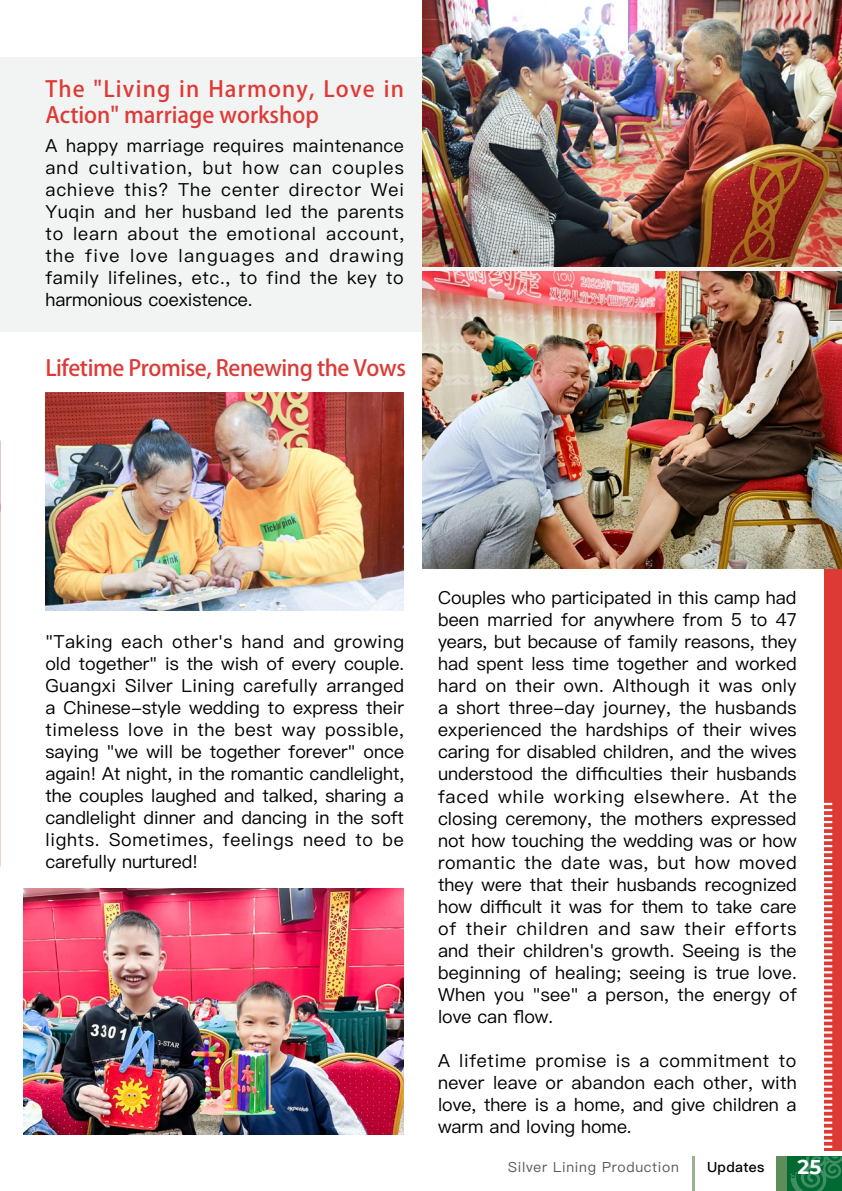
<style>
.page{position:relative;width:842px;height:1191px;background:#fff}
.page>*{position:absolute;margin:0;border:0;box-sizing:border-box;transform-origin:0 0}
.t1{font:700 22px/26.4px "Adobe Fan Heiti Std";color:#dd3a36}
.t2{font:700 22px "Adobe Fan Heiti Std";letter-spacing:-.02em;color:#dd3a36}
.t3{font:700 20px "Montserrat Alternates";color:#fff}
.t4{font:18px/22px "Ping Fang TC";letter-spacing:.01em;color:#000;text-align:justify}
.t5{font:14px "Ping Fang HK";letter-spacing:.05em;color:#595757}
.t6{font:500 14px "Ping Fang TC";letter-spacing:.025em;color:#000}
</style>
<div class="page">
<div style="left:825px;top:309px;width:17px;height:874px;background:#dd3a36"></div>
<div style="left:0;top:57px;width:842px;height:275px;background:#f2f3f3"></div>
<img style="left:45px;top:392px;width:359px;height:218px">
<img style="left:423px;top:272px;width:419px;height:297px">
<img style="left:24px;top:888px;width:380px;height:246px">
<img style="left:422px;top:0;width:420px;height:266px">
<svg style="left:786px;top:1156px;width:3px;height:35px"></svg>
<div style="left:776px;top:1156px;width:10px;height:35px;background:#5e8c5b"></div>
<hr style="left:692px;top:1156px;width:2px;height:35px;background:#9ab18f">
<svg style="left:789px;top:803px;width:53px;height:388px"></svg>
<p class="t1" style="left:45px;top:76px;width:360px">The "Living in Harmony, Love in<br>Action" marriage workshop</p>
<p class="t4" style="left:45px;top:134px;width:360px">A happy marriage requires maintenance and cultivation, but how can couples achieve this? The center director Wei Yuqin and her husband led the parents to learn about the emotional account, the five love languages and drawing family lifelines, etc., to find the key to harmonious coexistence.</p>
<p class="t2" style="left:45px;top:354px;width:362px">Lifetime Promise, Renewing the Vows</p>
<p class="t4" style="left:45px;top:630px;width:360px">"Taking each other's hand and growing old together" is the wish of every couple.<br>Guangxi Silver Lining carefully arranged a Chinese-style wedding to express their timeless love in the best way possible, saying "we will be together forever" once again! At night, in the romantic candlelight, the couples laughed and talked, sharing a candlelight dinner and dancing in the soft lights. Sometimes, feelings need to be carefully nurtured!</p>
<p class="t4" style="left:438px;top:587px;width:360px">Couples who participated in this camp had been married for anywhere from 5 to 47 years, but because of family reasons, they had spent less time together and worked hard on their own. Although it was only a short three-day journey, the husbands experienced the hardships of their wives caring for disabled children, and the wives understood the difficulties their husbands faced while working elsewhere. At the closing ceremony, the mothers expressed not how touching the wedding was or how romantic the date was, but how moved they were that their husbands recognized how difficult it was for them to take care of their children and saw their efforts and their children's growth. Seeing is the beginning of healing; seeing is true love.<br>When you "see" a person, the energy of love can flow.</p>
<p class="t4" style="left:438px;top:1048px;width:360px">A lifetime promise is a commitment to never leave or abandon each other, with love, there is a home, and give children a warm and loving home.</p>
<p class="t5" style="left:508px;top:1158px;width:172px">Silver Lining Production</p>
<p class="t6" style="left:707px;top:1158px;width:59px">Updates</p>
<p class="t3" style="left:797px;top:1153px;width:25px">25</p>
</div>
